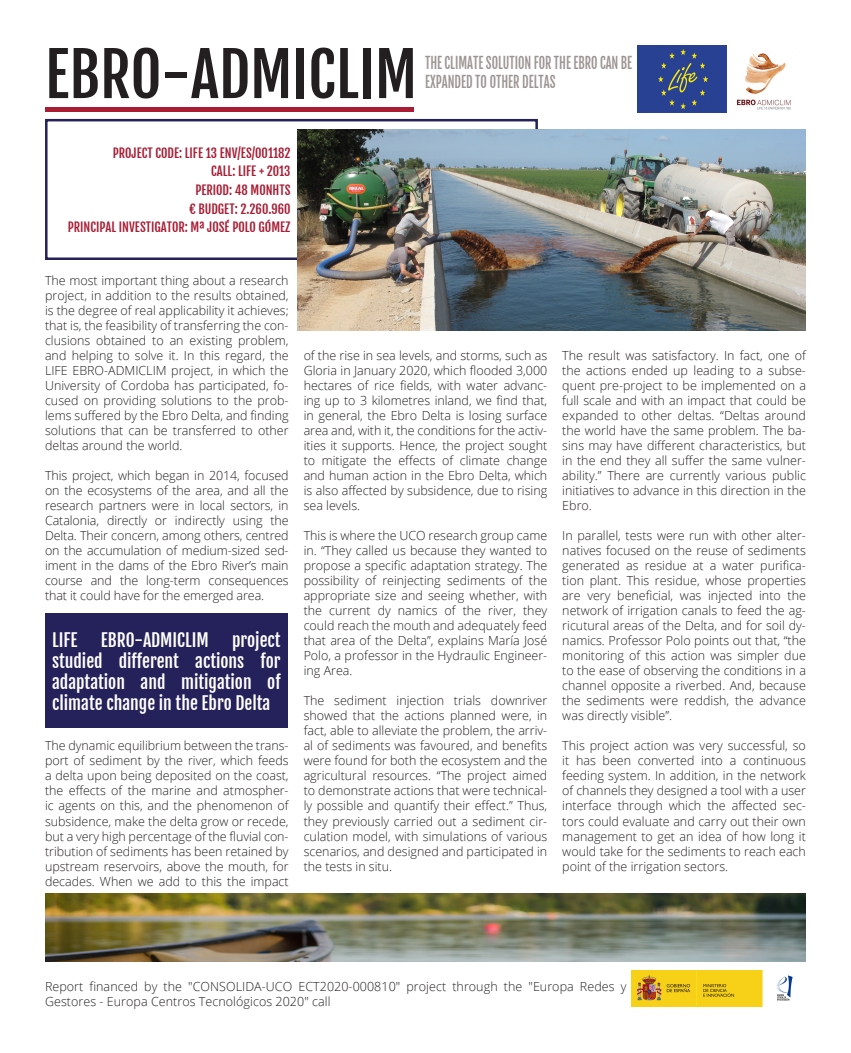
<style>
.page{position:relative;width:851px;height:1053px;background:#fff}
.page>*{position:absolute;margin:0;border:0;box-sizing:border-box;transform-origin:0 0}
.Nombre_del_grupo_-_P{font:60px "Fjalla One";color:#231f20}
.Destacado{font:17.5px/21px "Fjalla One";letter-spacing:-.005em;color:#fff;text-align:justify}
.Nombre_largo_-_PP{font:15.62px/18.8px "Fjalla One";color:#9c9493;scale:.8 1}
.Cuerpo_del_texto_-_I{font:300 12.5px/15px "Open Sans";color:#231f20;text-align:justify}
.Cuerpo_del_texto{font:300 12.5px/15px "Open Sans";letter-spacing:.005em;color:#231f20}
.Datos_técnicos_-_PP{font:12.5px "Fjalla One";color:#a81d34}
</style>
<div class="page">
<div style="left:45px;top:107px;width:369px;height:5px;background:#a81d34"></div>
<div style="left:45px;top:119px;width:493px;height:141px;border:2px solid #25215a"></div>
<img style="left:298px;top:129px;width:507px;height:202px">
<div style="left:45px;top:613px;width:243px;height:114px;background:#25215a"></div>
<img style="left:45px;top:893px;width:760px;height:67px">
<img style="left:631px;top:970px;width:162px;height:36px">
<img style="left:637px;top:45px;width:154px;height:67px">
<p class="Nombre_del_grupo_-_P" style="left:45px;top:37px;width:373px">EBRO-ADMICLIM</p>
<p class="Nombre_largo_-_PP" style="left:425px;top:54px;width:260px">THE CLIMATE SOLUTION FOR THE EBRO CAN BE<br>EXPANDED TO OTHER DELTAS</p>
<p class="Datos_técnicos_-_PP" style="left:113px;top:145px;width:179px">PROJECT CODE: LIFE 13 ENV/ES/001182</p>
<p class="Datos_técnicos_-_PP" style="left:211px;top:164px;width:81px">CALL: LIFE + 2013</p>
<p class="Datos_técnicos_-_PP" style="left:195px;top:182px;width:97px">PERIOD: 48 MONHTS</p>
<p class="Datos_técnicos_-_PP" style="left:189px;top:201px;width:103px">€ BUDGET: 2.260.960</p>
<p class="Datos_técnicos_-_PP" style="left:68px;top:219px;width:224px">PRINCIPAL INVESTIGATOR: Mª JOSÉ POLO GÓMEZ</p>
<p class="Cuerpo_del_texto_-_I" style="left:45px;top:273px;width:245px">The most important thing about a research project, in addition to the results obtained, is the degree of real applicability it achieves; that is, the feasibility of transferring the con&shy;clusions obtained to an existing problem, and helping to solve it. In this regard, the LIFE EBRO-ADMICLIM project, in which the University of Cordoba has participated, fo&shy;cused on providing solutions to the prob&shy;lems suffered by the Ebro Delta, and finding solutions that can be transferred to other deltas around the world.</p>
<p class="Cuerpo_del_texto_-_I" style="left:45px;top:468px;width:245px">This project, which began in 2014, focused on the ecosystems of the area, and all the research partners were in local sectors, in Catalonia, directly or indirectly using the Delta. Their concern, among others, centred on the accumulation of medium-sized sed&shy;iment in the dams of the Ebro River’s main course and the long-term consequences that it could have for the emerged area.</p>
<p class="Destacado" style="left:52px;top:629px;width:230px;text-indent:180px">project studied different actions for adaptation and mitigation of climate change in the Ebro Delta</p>
<p class="Destacado" style="left:52px;top:629px;width:27px">LIFE</p>
<p class="Destacado" style="left:101px;top:629px;width:109px">EBRO-ADMICLIM</p>
<p class="Cuerpo_del_texto_-_I" style="left:45px;top:738px;width:245px">The dynamic equilibrium between the trans&shy;port of sediment by the river, which feeds a delta upon being deposited on the coast, the effects of the marine and atmospher&shy;ic agents on this, and the phenomenon of subsidence, make the delta grow or recede, but a very high percentage of the fluvial con&shy;tribution of sediments has been retained by upstream reservoirs, above the mouth, for decades. When we add to this the impact</p>
<p class="Cuerpo_del_texto_-_I" style="left:303px;top:348px;width:245px">of the rise in sea levels, and storms, such as Gloria in January 2020, which flooded 3,000 hectares of rice fields, with water advanc&shy;ing up to 3 kilometres inland, we find that, in general, the Ebro Delta is losing surface area and, with it, the conditions for the activ&shy;ities it supports. Hence, the project sought to mitigate the effects of climate change and human action in the Ebro Delta, which is also affected by subsidence, due to rising sea levels.</p>
<p class="Cuerpo_del_texto_-_I" style="left:303px;top:528px;width:245px">This is where the UCO research group came in. “They called us because they wanted to propose a specific adaptation strategy. The possibility of reinjecting sediments of the appropriate size and seeing whether, with the current dy namics of the river, they could reach the mouth and adequately feed that area of the Delta”, explains María José Polo, a professor in the Hydraulic Engineer&shy;ing Area.</p>
<p class="Cuerpo_del_texto_-_I" style="left:303px;top:693px;width:245px">The sediment injection trials downriver showed that the actions planned were, in fact, able to alleviate the problem, the arriv&shy;al of sediments was favoured, and benefits were found for both the ecosystem and the agricultural resources. “The project aimed to demonstrate actions that were technical&shy;ly possible and quantify their effect.” Thus, they previously carried out a sediment cir&shy;culation model, with simulations of various scenarios, and designed and participated in the tests in situ.</p>
<p class="Cuerpo_del_texto_-_I" style="left:562px;top:348px;width:245px">The result was satisfactory. In fact, one of the actions ended up leading to a subse&shy;quent pre-project to be implemented on a full scale and with an impact that could be expanded to other deltas. “Deltas around the world have the same problem. The ba&shy;sins may have different characteristics, but in the end they all suffer the same vulner&shy;ability.” There are currently various public initiatives to advance in this direction in the Ebro.</p>
<p class="Cuerpo_del_texto_-_I" style="left:562px;top:528px;width:245px">In parallel, tests were run with other alter&shy;natives focused on the reuse of sediments generated as residue at a water purifica&shy;tion plant. This residue, whose properties are very beneficial, was injected into the network of irrigation canals to feed the ag&shy;ricutural areas of the Delta, and for soil dy&shy;namics. Professor Polo points out that, “the monitoring of this action was simpler due to the ease of observing the conditions in a channel opposite a riverbed. And, because the sediments were reddish, the advance was directly visible”.</p>
<p class="Cuerpo_del_texto_-_I" style="left:562px;top:738px;width:245px">This project action was very successful, so it has been converted into a continuous feeding system. In addition, in the network of channels they designed a tool with a user interface through which the affected sec&shy;tors could evaluate and carry out their own management to get an idea of how long it would take for the sediments to reach each point of the irrigation sectors.</p>
<p class="Cuerpo_del_texto" style="left:45px;top:978px;width:583px">Report financed by the "CONSOLIDA-UCO ECT2020-000810" project through the "Europa Redes y<br>Gestores - Europa Centros Tecnológicos 2020" call</p>
</div>
